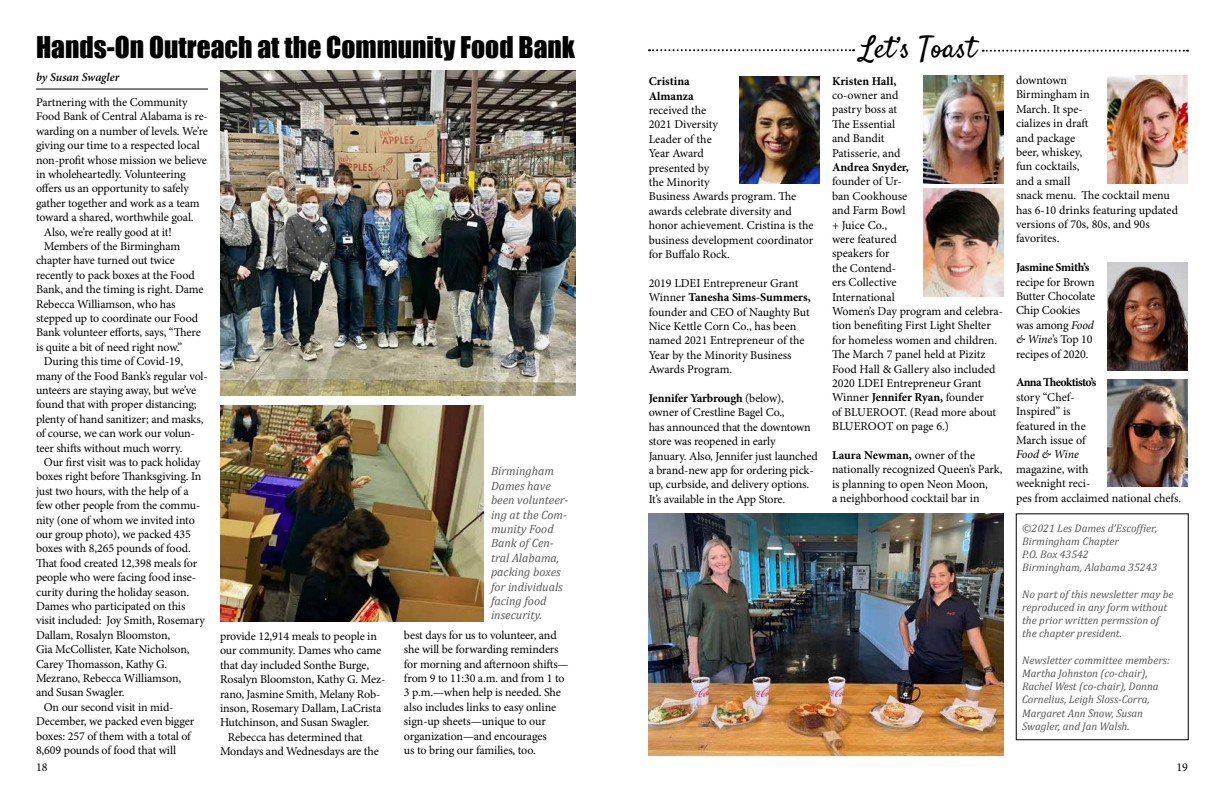
<style>
.page{position:relative;width:1224px;height:792px;background:#fff}
.page>*{position:absolute;margin:0;border:0;box-sizing:border-box;transform-origin:0 0}
.t1{font:30px "Satisfy";color:#000}
.t2{font:27.5px "Impact";color:#000}
.t3{font:12px/14.4px "Minion Pro";letter-spacing:-.01em;color:#000}
.t4{font:italic 12px/14.4px "Cambria";color:#58595b}
.t5{font:700 12px/14.4px "Minion Pro";letter-spacing:-.005em;color:#000}
.t6{font:700 12px "Minion Pro";letter-spacing:-.055em;color:#000}
.t7{font:italic 600 12px "Minion Pro";color:#000}
.t8{font:700 12px "Minion Pro";letter-spacing:-.03em;color:#000}
.t9{font:italic 12px "Minion Pro";letter-spacing:-.01em;color:#000}
.t10{font:italic 11px/13.2px "Cambria";color:#58595b}
.s1{font-weight:700}
.s2{font-style:italic}
</style>
<div class="page">
<hr style="left:36px;top:89px;width:172px;height:1px;background:#000">
<img style="left:220px;top:71px;width:356px;height:325px">
<img style="left:220px;top:406px;width:264px;height:216px">
<svg style="left:649px;top:49px;width:205px;height:2px"></svg>
<svg style="left:983px;top:50px;width:205px;height:2px"></svg>
<img style="left:740px;top:76px;width:80px;height:108px">
<img style="left:923px;top:76px;width:81px;height:108px">
<img style="left:1108px;top:379px;width:80px;height:108px">
<img style="left:648px;top:513px;width:356px;height:243px">
<img style="left:1107px;top:76px;width:81px;height:108px">
<img style="left:923px;top:189px;width:81px;height:108px">
<img style="left:1107px;top:263px;width:81px;height:107px">
<h2 class="t2" style="left:36px;top:26px;width:541px">Hands-On Outreach at the Community Food Bank</h2>
<p class="t3" style="left:36px;top:95px;width:153px">Partnering with the Community</p>
<p class="t3" style="left:36px;top:109px;width:173px">Food Bank of Central Alabama is re-</p>
<p class="t3" style="left:36px;top:124px;width:174px">warding on a number of levels. We’re</p>
<p class="t3" style="left:36px;top:138px;width:165px">giving our time to a respected local</p>
<p class="t3" style="left:36px;top:153px;width:172px">non-profit whose mission we believe</p>
<p class="t3" style="left:36px;top:167px;width:151px">in wholeheartedly. Volunteering</p>
<p class="t3" style="left:36px;top:181px;width:154px">offers us an opportunity to safely</p>
<p class="t3" style="left:36px;top:196px;width:165px">gather together and work as a team</p>
<p class="t3" style="left:36px;top:210px;width:159px">toward a shared, worthwhile goal.</p>
<p class="t3" style="left:44px;top:225px;width:129px">Also, we’re really good at it!</p>
<p class="t3" style="left:44px;top:239px;width:138px">Members of the Birmingham</p>
<p class="t3" style="left:36px;top:253px;width:140px">chapter have turned out twice</p>
<p class="t3" style="left:36px;top:268px;width:160px">recently to pack boxes at the Food</p>
<p class="t3" style="left:36px;top:282px;width:169px">Bank, and the timing is right. Dame</p>
<p class="t3" style="left:36px;top:297px;width:141px">Rebecca Williamson, who has</p>
<p class="t3" style="left:36px;top:311px;width:164px">stepped up to coordinate our Food</p>
<p class="t3" style="left:36px;top:325px;width:166px">Bank volunteer efforts, says, “There</p>
<p class="t3" style="left:36px;top:340px;width:148px">is quite a bit of need right now.”</p>
<p class="t3" style="left:44px;top:354px;width:141px">During this time of Covid-19,</p>
<p class="t3" style="left:36px;top:369px;width:173px">many of the Food Bank’s regular vol-</p>
<p class="t3" style="left:36px;top:383px;width:162px">unteers are staying away, but we’ve</p>
<p class="t3" style="left:36px;top:397px;width:162px">found that with proper distancing;</p>
<p class="t3" style="left:36px;top:412px;width:169px">plenty of hand sanitizer; and masks,</p>
<p class="t3" style="left:36px;top:426px;width:161px">of course, we can work our volun-</p>
<p class="t3" style="left:36px;top:441px;width:148px">teer shifts without much worry.</p>
<p class="t3" style="left:44px;top:455px;width:158px">Our first visit was to pack holiday</p>
<p class="t3" style="left:36px;top:469px;width:167px">boxes right before Thanksgiving. In</p>
<p class="t3" style="left:36px;top:484px;width:154px">just two hours, with the help of a</p>
<p class="t3" style="left:36px;top:498px;width:166px">few other people from the commu-</p>
<p class="t3" style="left:36px;top:513px;width:160px">nity (one of whom we invited into</p>
<p class="t3" style="left:36px;top:527px;width:156px">our group photo), we packed 435</p>
<p class="t3" style="left:36px;top:541px;width:156px">boxes with 8,265 pounds of food.</p>
<p class="t3" style="left:36px;top:556px;width:163px">That food created 12,398 meals for</p>
<p class="t3" style="left:36px;top:570px;width:162px">people who were facing food inse-</p>
<p class="t3" style="left:36px;top:585px;width:155px">curity during the holiday season.</p>
<p class="t3" style="left:36px;top:599px;width:151px">Dames who participated on this</p>
<p class="t3" style="left:36px;top:613px;width:170px">visit included: Joy Smith, Rosemary</p>
<p class="t3" style="left:36px;top:628px;width:136px">Dallam, Rosalyn Bloomston,</p>
<p class="t3" style="left:36px;top:642px;width:155px">Gia McCollister, Kate Nicholson,</p>
<p class="t3" style="left:36px;top:657px;width:133px">Carey Thomasson, Kathy G.</p>
<p class="t3" style="left:36px;top:671px;width:147px">Mezrano, Rebecca Williamson,</p>
<p class="t3" style="left:36px;top:685px;width:90px">and Susan Swagler.</p>
<p class="t3" style="left:44px;top:700px;width:131px">On our second visit in mid-</p>
<p class="t3" style="left:36px;top:714px;width:160px">December, we packed even bigger</p>
<p class="t3" style="left:36px;top:729px;width:156px">boxes: 257 of them with a total of</p>
<p class="t3" style="left:36px;top:743px;width:142px">8,609 pounds of food that will</p>
<p class="t7" style="left:36px;top:69px;width:85px">by Susan Swagler</p>
<p class="t4" style="left:491px;top:464px;width:79px">Birmingham<br>Dames have been volunteer&shy;ing at the Com&shy;munity Food<br>Bank of Cen&shy;tral Alabama, packing boxes for individuals facing food insecurity.</p>
<p class="t3" style="left:404px;top:628px;width:166px">best days for us to volunteer, and she will be forwarding reminders for morning and afternoon shifts— from 9 to 11:30 a.m. and from 1 to<br>3 p.m.—when help is needed. She also includes links to easy online sign-up sheets—unique to our organization—and encourages<br>us to bring our families, too.</p>
<p class="t3" style="left:220px;top:629px;width:158px">provide 12,914 meals to people in</p>
<p class="t3" style="left:220px;top:643px;width:163px">our community. Dames who came</p>
<p class="t3" style="left:220px;top:658px;width:151px">that day included Sonthe Burge,</p>
<p class="t3" style="left:220px;top:672px;width:167px">Rosalyn Bloomston, Kathy G. Mez-</p>
<p class="t3" style="left:220px;top:687px;width:162px">rano, Jasmine Smith, Melany Rob-</p>
<p class="t3" style="left:220px;top:701px;width:163px">inson, Rosemary Dallam, LaCrista</p>
<p class="t3" style="left:220px;top:715px;width:151px">Hutchinson, and Susan Swagler.</p>
<p class="t3" style="left:228px;top:730px;width:136px">Rebecca has determined that</p>
<p class="t3" style="left:220px;top:744px;width:160px">Mondays and Wednesdays are the</p>
<p class="t5" style="left:649px;top:74px;width:47px">Cristina<br>Almanza</p>
<p class="t3" style="left:649px;top:103px;width:166px">received the<br>2021 Diversity<br>Leader of the<br>Year Award<br>presented by<br>the Minority<br>Business Awards program. The awards celebrate diversity and honor achievement. Cristina is the business development coordinator for Buffalo Rock.</p>
<p class="t3" style="left:649px;top:276px;width:164px">2019 LDEI Entrepreneur Grant<br>Winner <span class="s1">Tanesha Sims-Summers, </span>founder and CEO of Naughty But<br>Nice Kettle Corn Co., has been named 2021 Entrepreneur of the<br>Year by the Minority Business<br>Awards Program.</p>
<p class="t3" style="left:649px;top:391px;width:171px"><span class="s1">Jennifer Yarbrough</span> (below),<br>owner of Crestline Bagel Co.,<br>has announced that the downtown store was reopened in early<br>January. Also, Jennifer just launched a brand-new app for ordering pick&shy;up, curbside, and delivery options.<br>It’s available in the App Store.</p>
<h1 class="t1" style="left:860px;top:29px;width:117px">Let’s Toast</h1>
<p class="t5" style="left:832px;top:73px;width:66px">Kristen Hall,</p>
<p class="t3" style="left:832px;top:88px;width:70px">co-owner and pastry boss at<br>The Essential and Bandit<br>Patisserie, and</p>
<p class="t5" style="left:832px;top:160px;width:79px">Andrea Snyder,</p>
<p class="t3" style="left:832px;top:174px;width:173px">founder of Ur-<br>ban Cookhouse<br>and Farm Bowl<br>+ Juice Co.,<br>were featured<br>speakers for<br>the Contend-<br>ers Collective<br>International<br>Women’s Day program and celebra&shy;tion benefiting First Light Shelter for homeless women and children.<br>The March 7 panel held at Pizitz<br>Food Hall &amp; Gallery also included<br>2020 LDEI Entrepreneur Grant<br>Winner <span class="s1">Jennifer Ryan,</span> founder<br>of BLUEROOT. (Read more about<br>BLUEROOT on page 6.)</p>
<p class="t3" style="left:832px;top:448px;width:172px"><span class="s1">Laura Newman,</span> owner of the nationally recognized Queen’s Park, is planning to open Neon Moon,<br>a neighborhood cocktail bar in</p>
<p class="t3" style="left:1016px;top:73px;width:164px">downtown<br>Birmingham in<br>March. It spe-<br>cializes in draft<br>and package<br>beer, whiskey,<br>fun cocktails,<br>and a small<br>snack menu. The cocktail menu has 6-10 drinks featuring updated versions of 70s, 80s, and 90s favorites.</p>
<p class="t8" style="left:1016px;top:259px;width:75px">Jasmine Smith’s</p>
<p class="t3" style="left:1016px;top:275px;width:81px">recipe for Brown<br>Butter Chocolate<br>Chip Cookies was among <span class="s2">Food &amp; Wine</span>’s Top 10 recipes of 2020.</p>
<p class="t6" style="left:1016px;top:374px;width:82px">Anna Theoktisto’s</p>
<p class="t3" style="left:1016px;top:390px;width:71px">story “Chef-<br>Inspired” is featured in the<br>March issue of</p>
<p class="t9" style="left:1016px;top:446px;width:64px">Food &amp; Wine</p>
<p class="t3" style="left:1016px;top:462px;width:167px">magazine, with<br>weeknight reci-<br>pes from acclaimed national chefs.</p>
<p class="t10" style="left:1022px;top:521px;width:137px">©2021 Les Dames d’Escoffier,<br>Birmingham Chapter<br>P.O. Box 43542<br>Birmingham, Alabama 35243</p>
<p class="t10" style="left:1022px;top:587px;width:153px">No part of this newsletter may be reproduced in any form without the prior written permssion of the chapter president.</p>
<p class="t10" style="left:1022px;top:653px;width:149px">Newsletter committee members:<br>Martha Johnston (co-chair),<br>Rachel West (co-chair), Donna<br>Cornelius, Leigh Sloss-Corra,<br>Margaret Ann Snow, Susan<br>Swagler, and Jan Walsh.</p>
<p class="t3" style="left:36px;top:760px;width:13px">18</p>
<p class="t3" style="left:1176px;top:760px;width:13px">19</p>
</div>
